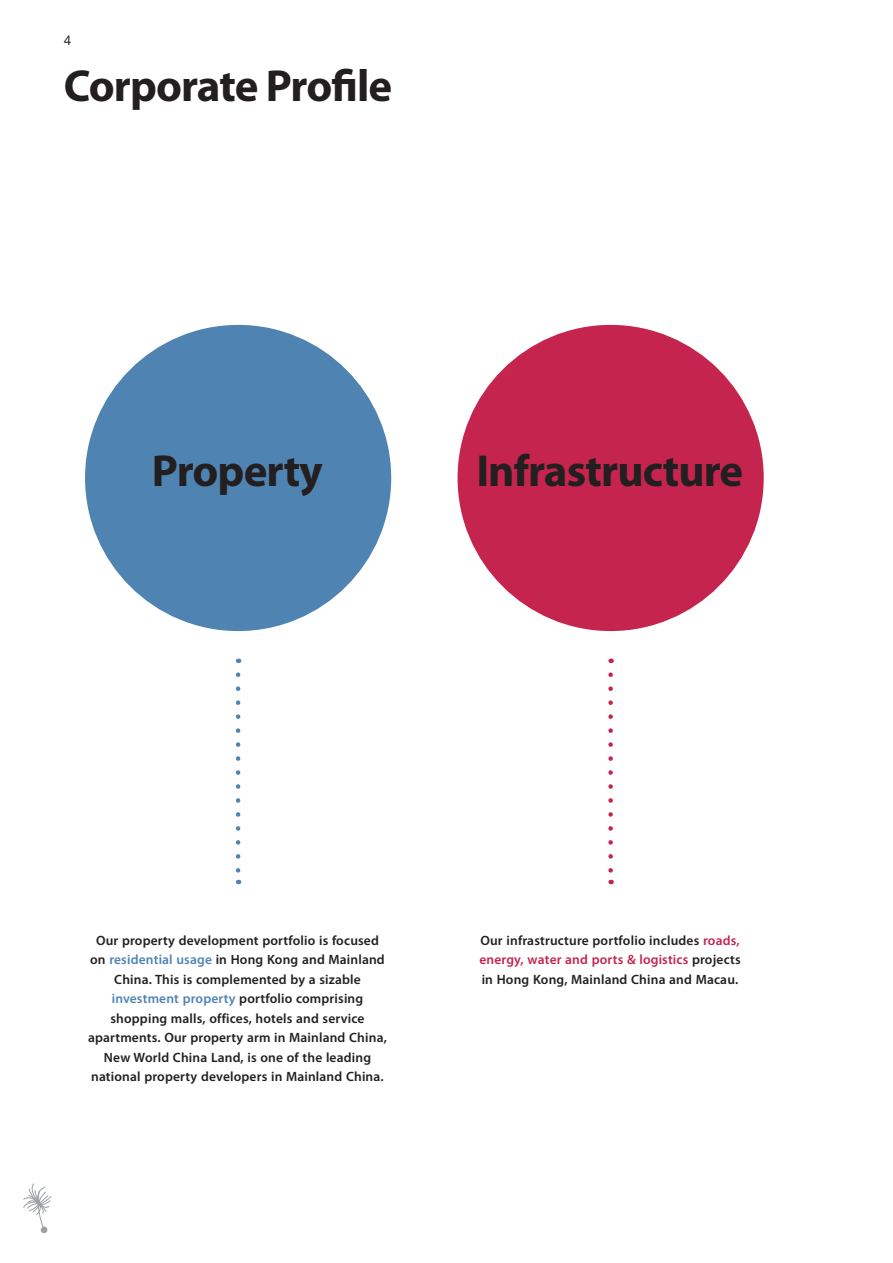
<style>
.page{position:relative;width:893px;height:1263px;background:#fff}
.page>*{position:absolute;margin:0;border:0;box-sizing:border-box;transform-origin:0 0}
.t1{font:700 45px "Myriad Pro";letter-spacing:-.02em;color:#231f20}
.t2{font:600 13.5px/19.5px "Myriad Pro";letter-spacing:.01em;color:#231f20;text-align:justify}
.t3{font:13.5px "Helvetica Neue LT Std";color:#231f20}
.s1{color:#4f84b2}
.s2{color:#c4244d}
</style>
<div class="page">
<svg style="left:23px;top:1183px;width:29px;height:50px"></svg>
<div style="left:458px;top:325px;width:306px;height:306px;background:#c4244d;border-radius:50%"></div>
<div style="left:85px;top:325px;width:306px;height:306px;background:#4f84b2;border-radius:50%"></div>
<svg style="left:608px;top:675px;width:5px;height:209px"></svg>
<svg style="left:236px;top:675px;width:4px;height:209px"></svg>
<p class="t3" style="left:64px;top:36px;width:9px">4</p>
<h1 class="t1" style="left:64px;top:69px;width:330px">Corporate Profile</h1>
<h1 class="t1" style="left:152px;top:454px;width:172px">Property</h1>
<h1 class="t1" style="left:476px;top:454px;width:269px">Infrastructure</h1>
<p class="t2" style="left:88px;top:931px;width:300px;text-align:center">Our property development portfolio is focused on <span class="s1">residential usage</span> in Hong Kong and Mainland China. This is complemented by a sizable <span class="s1">investment property</span> portfolio comprising shopping malls, offices, hotels and service apartments. Our property arm in Mainland China, New World China Land, is one of the leading national property developers in Mainland China.</p>
<p class="t2" style="left:479px;top:931px;width:263px">Our infrastructure portfolio includes <span class="s2">roads, energy, water and ports &amp; logistics</span> projects in Hong Kong, Mainland China and Macau.</p>
</div>
